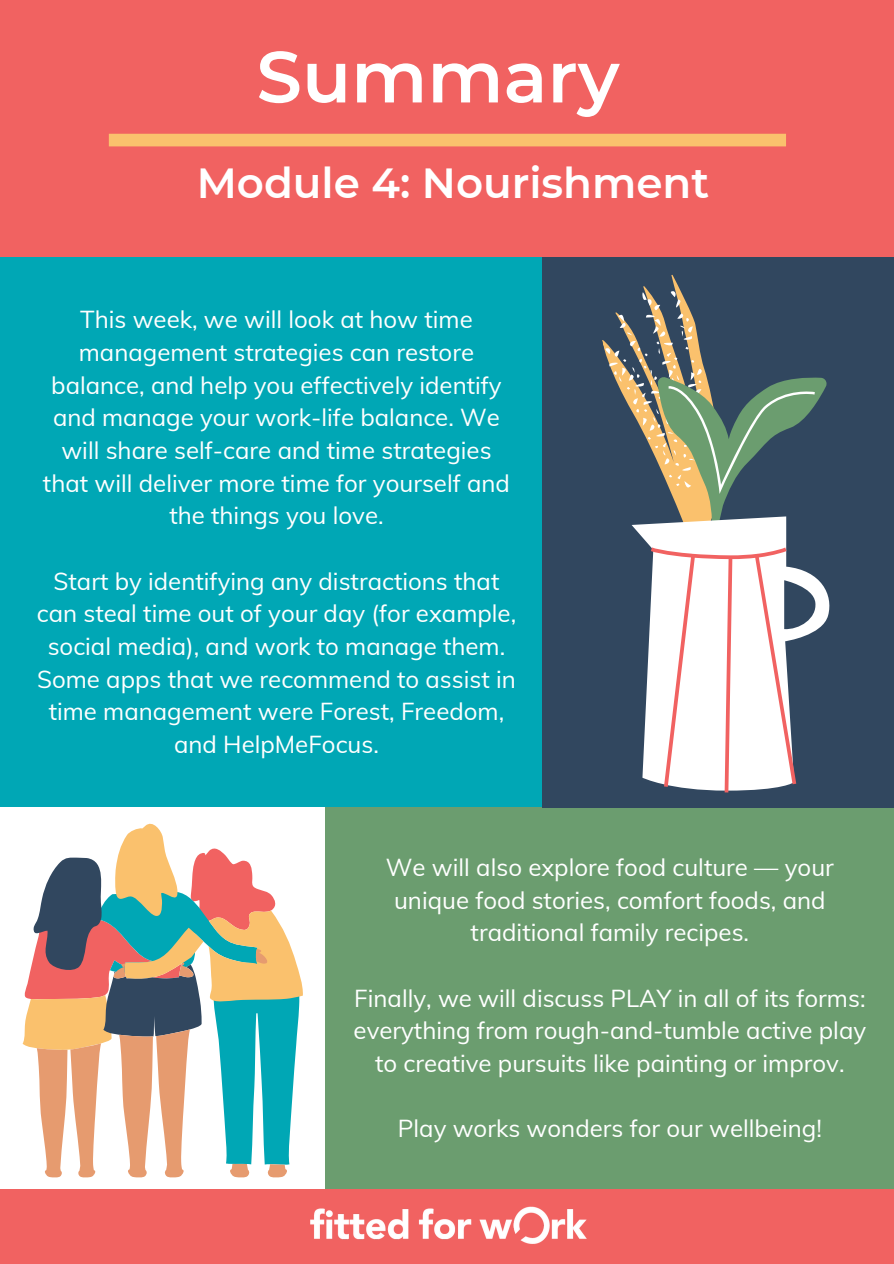
<style>
.page{position:relative;width:894px;height:1264px;background:#fff}
.page>*{position:absolute;margin:0;border:0;box-sizing:border-box;transform-origin:0 0}
.t1{font:600 72.3px "Montserrat";color:#fff}
.t2{font:600 42px "Montserrat";color:#fff}
.t3{font:24px/32.7px "Mulish";color:#fff;text-align:center}
</style>
<div class="page">
<div style="left:0;top:0;width:893px;height:257px;background:#f16261"></div>
<div style="left:0;top:257px;width:553px;height:550px;background:#00a7b5"></div>
<div style="left:325px;top:807px;width:568px;height:382px;background:#6b9d6f"></div>
<div style="left:109px;top:134px;width:676px;height:12px;background:#fac16d"></div>
<div style="left:542px;top:257px;width:351px;height:550px;background:#31475f"></div>
<div style="left:0;top:1188px;width:893px;height:75px;background:#f16261"></div>
<img style="left:310px;top:1206px;width:276px;height:38px">
<svg style="left:602px;top:274px;width:228px;height:518px"></svg>
<svg style="left:23px;top:823px;width:280px;height:354px"></svg>
<p class="t1" style="left:256px;top:32px;width:364px">Summary</p>
<p class="t2" style="left:197px;top:158px;width:514px">Module 4: Nourishment</p>
<p class="t3" style="left:43px;top:303px;width:468px">This week, we will look at how time management strategies can restore balance, and help you effectively identify and manage your work-life balance. We will share self-care and time strategies that will deliver more time for yourself and the things you love.</p>
<p class="t3" style="left:37px;top:564px;width:481px">Start by identifying any distractions that can steal time out of your day (for example, social media), and work to manage them.<br>Some apps that we recommend to assist in time management were Forest, Freedom, and HelpMeFocus.</p>
<p class="t3" style="left:386px;top:850px;width:449px">We will also explore food culture — your unique food stories, comfort foods, and traditional family recipes.</p>
<p class="t3" style="left:353px;top:981px;width:514px">Finally, we will discuss PLAY in all of its forms: everything from rough-and-tumble active play to creative pursuits like painting or improv.</p>
<p class="t3" style="left:398px;top:1111px;width:425px">Play works wonders for our wellbeing!</p>
</div>
